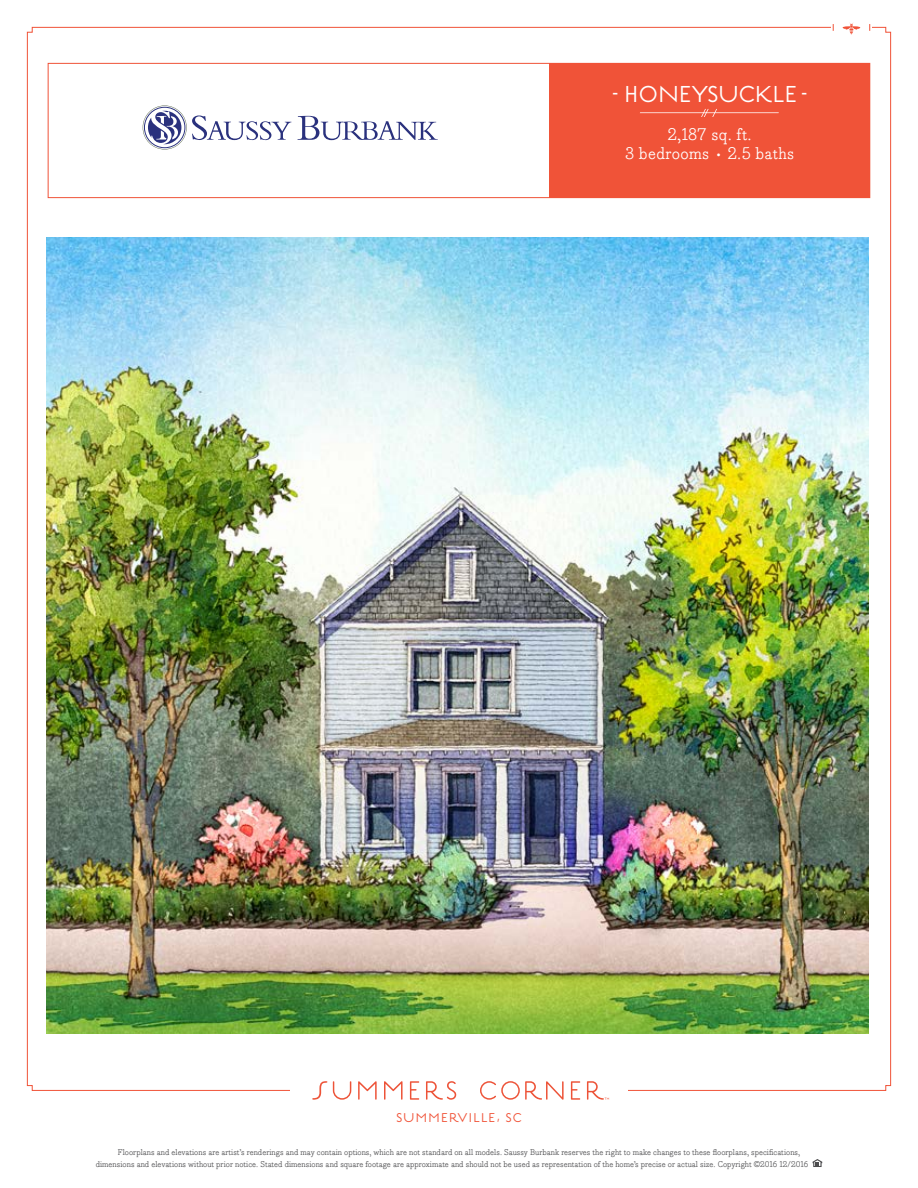
<style>
.page{position:relative;width:918px;height:1188px;background:#fff}
.page>*{position:absolute;margin:0;border:0;box-sizing:border-box;transform-origin:0 0}
.t1{font:24.3px "Estilo Pro";letter-spacing:.02em;color:#fff;scale:.5 1}
.t2{font:16.5px/19.5px "Bodoni Egyptian Pro";letter-spacing:.02em;color:#fff;text-align:center}
.t3{font:13.5px "Estilo Pro";letter-spacing:.1em;color:#f05338}
.t4{font:8.25px/12px "Bodoni Egyptian Pro";color:#4d4d4f}
</style>
<div class="page">
<img style="left:27px;top:27px;width:864px;height:1064px">
<div style="left:290px;top:1057px;width:338px;height:67px;background:#fff"></div>
<svg style="left:312px;top:1081px;width:15px;height:19px"></svg>
<svg style="left:333px;top:1081px;width:18px;height:19px"></svg>
<svg style="left:358px;top:1081px;width:19px;height:19px"></svg>
<svg style="left:384px;top:1081px;width:19px;height:19px"></svg>
<svg style="left:410px;top:1081px;width:9px;height:19px"></svg>
<svg style="left:571px;top:1081px;width:9px;height:19px"></svg>
<svg style="left:426px;top:1081px;width:31px;height:19px"></svg>
<svg style="left:480px;top:1081px;width:84px;height:19px"></svg>
<svg style="left:587px;top:1081px;width:22px;height:19px"></svg>
<div style="left:831px;top:18px;width:41px;height:19px;background:#fff"></div>
<svg style="left:842px;top:23px;width:19px;height:11px"></svg>
<svg style="left:813px;top:1159px;width:9px;height:8px"></svg>
<div style="left:48px;top:63px;width:822px;height:135px;border:1px solid #f05338"></div>
<div style="left:549px;top:63px;width:321px;height:135px;background:#f05338"></div>
<svg style="left:298px;top:116px;width:140px;height:24px"></svg>
<svg style="left:143px;top:105px;width:148px;height:45px"></svg>
<hr style="left:640px;top:112px;width:139px;height:1px;background:#fff">
<svg style="left:701px;top:109px;width:16px;height:8px"></svg>
<h1 class="t1" style="left:612px;top:79px;width:392px">- HONEYSUCKLE -</h1>
<h2 class="t2" style="left:625px;top:125px;width:171px">2,187 sq. ft.<br>3 bedrooms • 2.5 baths</h2>
<h3 class="t3" style="left:396px;top:1110px;width:127px">SUMMERVILLE, SC</h3>
<p class="t4" style="left:96px;top:1147px;width:714px;text-indent:22px">Floorplans and elevations are artist’s renderings and may contain options, which are not standard on all models. Saussy Burbank reserves the right to make changes to these floorplans, specifications, dimensions and elevations without prior notice. Stated dimensions and square footage are approximate and should not be used as representation of the home’s precise or actual size. Copyright ©2016 12/2016</p>
</div>
